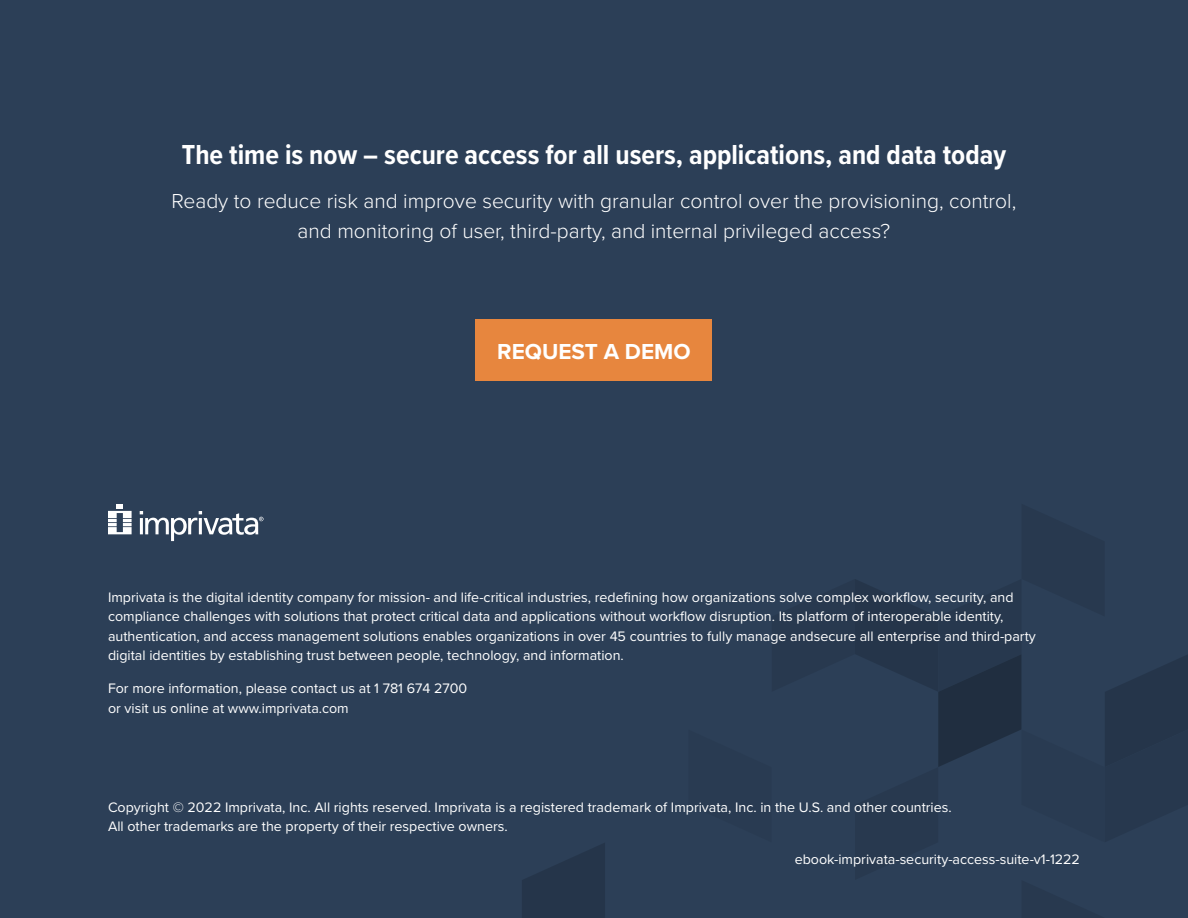
<style>
.page{position:relative;width:1188px;height:918px;background:#2c3f57}
.page>*{position:absolute;margin:0;border:0;box-sizing:border-box;transform-origin:0 0}
.H1_-_C{font:700 28.5px "Proxima Nova Cond";color:#fff}
.CTA_Button{font:700 22.5px "Proxima Nova";color:#fff}
.H2_-_C{font:300 21px/30px "Proxima Nova";color:#fff;text-align:center}
.Boilerplate{font:14.25px/19.5px "Proxima Nova";color:#fff}
</style>
<div class="page">
<svg style="left:522px;top:843px;width:83px;height:75px"></svg>
<svg style="left:855px;top:579px;width:333px;height:188px"></svg>
<div style="left:476px;top:319px;width:236px;height:61px;background:#e7863e"></div>
<svg style="left:108px;top:504px;width:24px;height:30px"></svg>
<svg style="left:140px;top:511px;width:124px;height:30px"></svg>
<p class="H1_-_C" style="left:182px;top:134px;width:826px">The time is now – secure access for all users, applications, and data today</p>
<p class="H2_-_C" style="left:172px;top:185px;width:846px">Ready to reduce risk and improve security with granular control over the provisioning, control, and monitoring of user, third-party, and internal privileged access?</p>
<p class="CTA_Button" style="left:497px;top:334px;width:195px">REQUEST A DEMO</p>
<p class="Boilerplate" style="left:108px;top:587px;width:929px">Imprivata is the digital identity company for mission- and life-critical industries, redefining how organizations solve complex workflow, security, and compliance challenges with solutions that protect critical data and applications without workflow disruption. Its platform of interoperable identity, authentication, and access management solutions enables organizations in over 45 countries to fully manage andsecure all enterprise and third-party digital identities by establishing trust between people, technology, and information.</p>
<p class="Boilerplate" style="left:108px;top:678px;width:361px">For more information, please contact us at 1 781 674 2700 or visit us online at www.imprivata.com</p>
<p class="Boilerplate" style="left:108px;top:797px;width:845px">Copyright © 2022 Imprivata, Inc. All rights reserved. Imprivata is a registered trademark of Imprivata, Inc. in the U.S. and other countries.<br>All other trademarks are the property of their respective owners.</p>
<p class="Boilerplate" style="left:795px;top:849px;width:287px">ebook-imprivata-security-access-suite-v1-1222</p>
</div>
